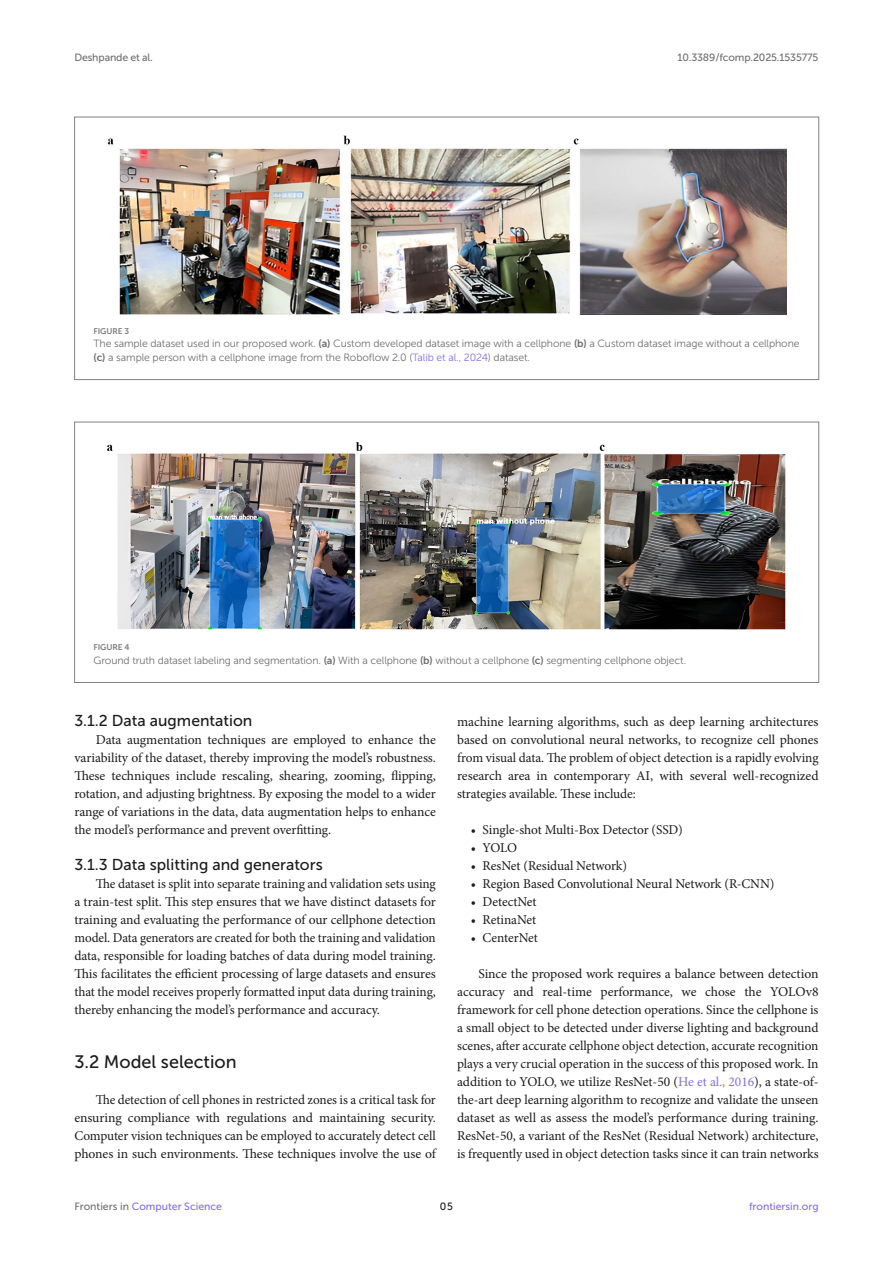
<style>
.page{position:relative;width:893px;height:1263px;background:#fff}
.page>*{position:absolute;margin:0;border:0;box-sizing:border-box;transform-origin:0 0}
.HEAD_2{font:18px "Museo Sans 500";color:#1b1c1b}
.HEAD_3{font:15.75px "Museo Sans 500";color:#1b1c1b}
.TEXT{font:13.5px/18px "Minion Pro";letter-spacing:-.005em;color:#1b1c1b;text-align:justify}
.BL_MID{font:13.5px "Minion Pro";letter-spacing:-.005em;color:#1b1c1b}
.BL_ABW{font:13.5px "Minion Pro";letter-spacing:-.01em;color:#1b1c1b}
.BL_BLW{font:13.5px "Minion Pro";letter-spacing:-.005em;color:#1b1c1b}
.FIG_LEG{font:10.5px/13.5px "Museo Sans 300";letter-spacing:-.01em;color:#706f70}
.t1{font:10.5px "Museo Sans 500";color:#856df0}
.t2{font:10.5px "Museo Sans 500";letter-spacing:-.015em;color:#706f70}
.t3{font:10.5px "Museo Sans 500";color:#1b1c1b}
.FIG_HD{font:8.25px "Museo Sans 700";letter-spacing:-.01em;color:#7e7f7f}
.s1{font-family:"Museo Sans 700"}
.s2{color:#856df0}
.s3{color:#706f70}
</style>
<div class="page">
<img style="left:107px;top:136px;width:680px;height:179px">
<div style="left:74px;top:117px;width:745px;height:263px;border:1px solid #808285"></div>
<img style="left:107px;top:442px;width:679px;height:188px">
<div style="left:74px;top:422px;width:745px;height:261px;border:1px solid #808285"></div>
<p class="t2" style="left:74px;top:51px;width:80px">Deshpande et al.</p>
<p class="t2" style="left:677px;top:51px;width:142px">10.3389/fcomp.2025.1535775</p>
<p class="FIG_HD" style="left:94px;top:326px;width:37px">FIGURE 3</p>
<p class="FIG_LEG" style="left:94px;top:337px;width:707px">The sample dataset used in our proposed work. <span class="s1">(a)</span> Custom developed dataset image with a cellphone <span class="s1">(b)</span> a Custom dataset image without a cellphone <span class="s1">(c)</span> a sample person with a cellphone image from the Roboflow 2.0 (<span class="s2">Talib et al., 2024</span>) dataset.</p>
<p class="FIG_HD" style="left:94px;top:643px;width:37px">FIGURE 4</p>
<p class="FIG_LEG" style="left:94px;top:653px;width:594px">Ground truth dataset labeling and segmentation. <span class="s1">(a)</span> With a cellphone <span class="s1">(b)</span> without a cellphone <span class="s1">(c)</span> segmenting cellphone object.</p>
<p class="HEAD_3" style="left:74px;top:712px;width:179px">3.1.2 Data augmentation</p>
<p class="TEXT" style="left:74px;top:731px;width:363px;text-indent:21px">Data augmentation techniques are employed to enhance the variability of the dataset, thereby improving the model’s robustness.<br>These techniques include rescaling, shearing, zooming, flipping, rotation, and adjusting brightness. By exposing the model to a wider range of variations in the data, data augmentation helps to enhance the model’s performance and prevent overfitting.</p>
<p class="HEAD_3" style="left:74px;top:856px;width:250px">3.1.3 Data splitting and generators</p>
<p class="TEXT" style="left:74px;top:875px;width:363px;text-indent:21px">The dataset is split into separate training and validation sets using a train-test split. This step ensures that we have distinct datasets for training and evaluating the performance of our cellphone detection model. Data generators are created for both the training and validation data, responsible for loading batches of data during model training.<br>This facilitates the efficient processing of large datasets and ensures that the model receives properly formatted input data during training, thereby enhancing the model’s performance and accuracy.</p>
<p class="HEAD_2" style="left:74px;top:1052px;width:164px">3.2 Model selection</p>
<p class="TEXT" style="left:74px;top:1091px;width:363px;text-indent:21px">The detection of cell phones in restricted zones is a critical task for ensuring compliance with regulations and maintaining security.<br>Computer vision techniques can be employed to accurately detect cell phones in such environments. These techniques involve the use of</p>
<p class="TEXT" style="left:457px;top:713px;width:363px">machine learning algorithms, such as deep learning architectures based on convolutional neural networks, to recognize cell phones from visual data. The problem of object detection is a rapidly evolving research area in contemporary AI, with several well-recognized strategies available. These include:</p>
<p class="BL_ABW" style="left:471px;top:821px;width:214px">• Single-shot Multi-Box Detector (SSD)</p>
<p class="BL_MID" style="left:471px;top:839px;width:48px">• YOLO</p>
<p class="BL_MID" style="left:471px;top:857px;width:158px">• ResNet (Residual Network)</p>
<p class="BL_MID" style="left:471px;top:875px;width:305px">• Region Based Convolutional Neural Network (R-CNN)</p>
<p class="BL_MID" style="left:471px;top:893px;width:67px">• DetectNet</p>
<p class="BL_MID" style="left:471px;top:911px;width:67px">• RetinaNet</p>
<p class="BL_BLW" style="left:471px;top:929px;width:69px">• CenterNet</p>
<p class="TEXT" style="left:457px;top:965px;width:363px;text-indent:21px">Since the proposed work requires a balance between detection accuracy and real-time performance, we chose the YOLOv8 framework for cell phone detection operations. Since the cellphone is a small object to be detected under diverse lighting and background scenes, after accurate cellphone object detection, accurate recognition plays a very crucial operation in the success of this proposed work. In addition to YOLO, we utilize ResNet-50 (<span class="s2">He et al., 2016</span>), a state-of&shy;the-art deep learning algorithm to recognize and validate the unseen dataset as well as assess the model’s performance during training.<br>ResNet-50, a variant of the ResNet (Residual Network) architecture, is frequently used in object detection tasks since it can train networks</p>
<p class="t1" style="left:74px;top:1200px;width:149px"><span class="s3">Frontiers in</span> Computer Science</p>
<p class="t3" style="left:440px;top:1200px;width:14px">05</p>
<p class="t1" style="left:749px;top:1200px;width:71px">frontiersin.org</p>
</div>
